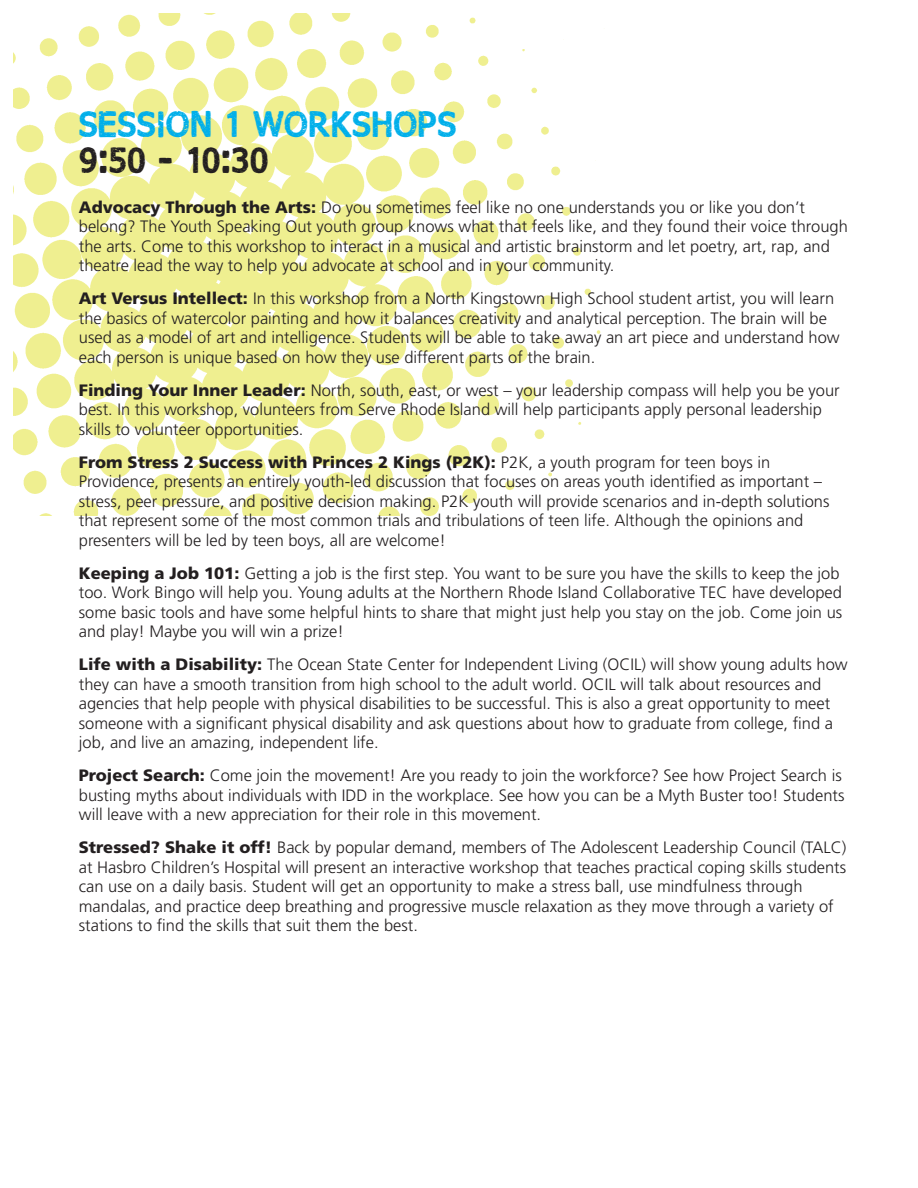
<style>
.page{position:relative;width:918px;height:1188px;background:#fff}
.page>*{position:absolute;margin:0;border:0;box-sizing:border-box;transform-origin:0 0}
.t1{font:36px "Good bye lullaby";color:#00afea}
.t2{font:36px "Good bye lullaby";color:#231f20}
.t3{font:300 16.5px/19.5px "Frutiger";color:#231f20}
.s1{font-weight:900}
</style>
<div class="page">
<img style="left:14px;top:14px;width:593px;height:502px">
<p class="t1" style="left:79px;top:106px;width:379px">SESSION 1 WORKSHOPS</p>
<p class="t2" style="left:79px;top:142px;width:192px">9:50 - 10:30</p>
<p class="t3" style="left:79px;top:197px;width:771px"><span class="s1">Advocacy Through the Arts:</span> Do you sometimes feel like no one understands you or like you don’t belong? The Youth Speaking Out youth group knows what that feels like, and they found their voice through the arts. Come to this workshop to interact in a musical and artistic brainstorm and let poetry, art, rap, and theatre lead the way to help you advocate at school and in your community.</p>
<p class="t3" style="left:79px;top:289px;width:762px"><span class="s1">Art Versus Intellect:</span> In this workshop from a North Kingstown High School student artist, you will learn the basics of watercolor painting and how it balances creativity and analytical perception. The brain will be used as a model of art and intelligence. Students will be able to take away an art piece and understand how each person is unique based on how they use different parts of the brain.</p>
<p class="t3" style="left:79px;top:380px;width:762px"><span class="s1">Finding Your Inner Leader:</span> North, south, east, or west – your leadership compass will help you be your best. In this workshop, volunteers from Serve Rhode Island will help participants apply personal leadership skills to volunteer opportunities.</p>
<p class="t3" style="left:79px;top:452px;width:752px"><span class="s1">From Stress 2 Success with Princes 2 Kings (P2K):</span> P2K, a youth program for teen boys in Providence, presents an entirely youth-led discussion that focuses on areas youth identified as important – stress, peer pressure, and positive decision making. P2K youth will provide scenarios and in-depth solutions that represent some of the most common trials and tribulations of teen life. Although the opinions and presenters will be led by teen boys, all are welcome!</p>
<p class="t3" style="left:79px;top:563px;width:765px"><span class="s1">Keeping a Job 101:</span> Getting a job is the first step. You want to be sure you have the skills to keep the job too. Work Bingo will help you. Young adults at the Northern Rhode Island Collaborative TEC have developed some basic tools and have some helpful hints to share that might just help you stay on the job. Come join us and play! Maybe you will win a prize!</p>
<p class="t3" style="left:79px;top:655px;width:770px"><span class="s1">Life with a Disability:</span> The Ocean State Center for Independent Living (OCIL) will show young adults how they can have a smooth transition from high school to the adult world. OCIL will talk about resources and agencies that help people with physical disabilities to be successful. This is also a great opportunity to meet someone with a significant physical disability and ask questions about how to graduate from college, find a job, and live an amazing, independent life.</p>
<p class="t3" style="left:79px;top:766px;width:767px"><span class="s1">Project Search:</span> Come join the movement! Are you ready to join the workforce? See how Project Search is busting myths about individuals with IDD in the workplace. See how you can be a Myth Buster too! Students will leave with a new appreciation for their role in this movement.</p>
<p class="t3" style="left:79px;top:838px;width:769px"><span class="s1">Stressed? Shake it off!</span> Back by popular demand, members of The Adolescent Leadership Council (TALC) at Hasbro Children’s Hospital will present an interactive workshop that teaches practical coping skills students can use on a daily basis. Student will get an opportunity to make a stress ball, use mindfulness through mandalas, and practice deep breathing and progressive muscle relaxation as they move through a variety of stations to find the skills that suit them the best.</p>
</div>
